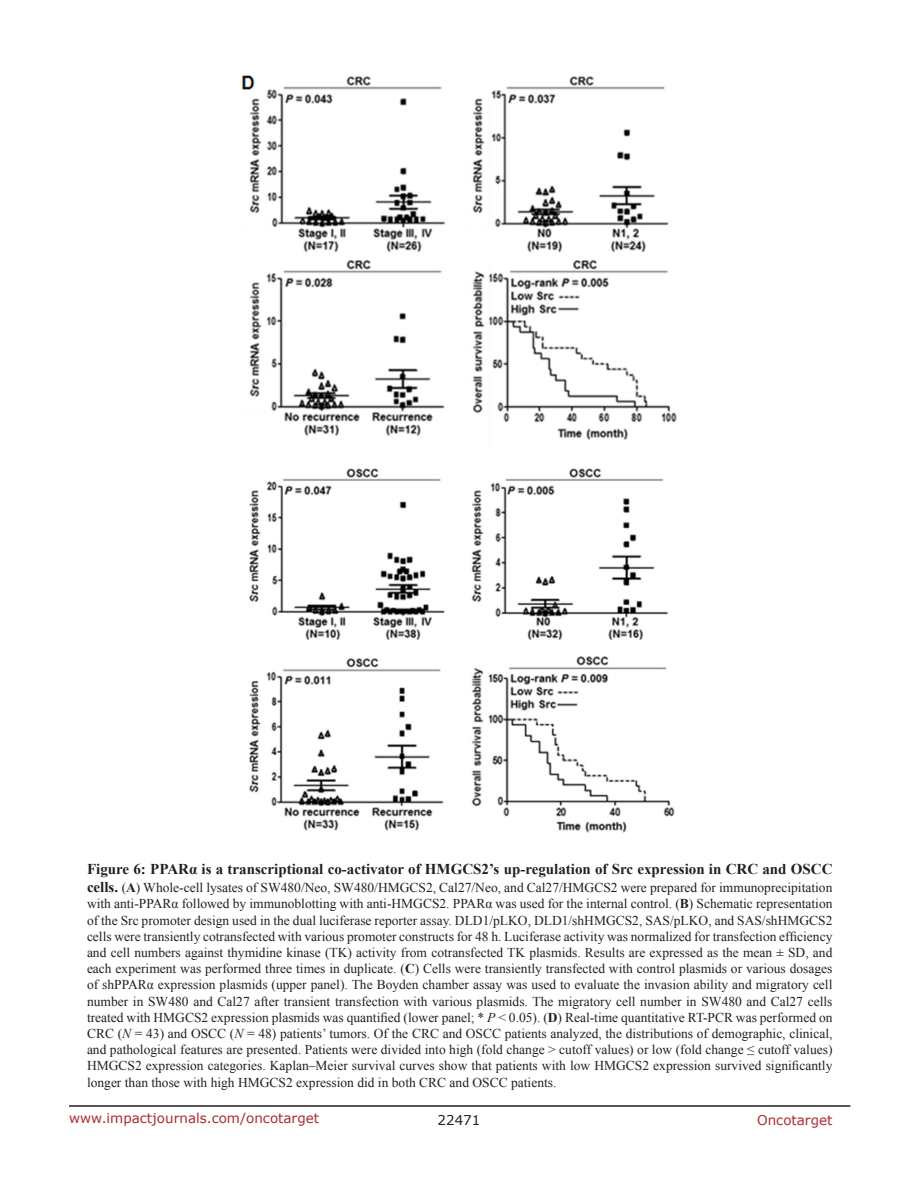
<style>
.page{position:relative;width:918px;height:1188px;background:#fff}
.page>*{position:absolute;margin:0;border:0;box-sizing:border-box;transform-origin:0 0}
.FigureText{font:700 15px "Times New Roman";color:#231f20}
.FigureText-2{font:13.5px/16.2px "Times New Roman";color:#231f20;text-align:justify}
.t1{font:13.5px "Verdana";color:#ac2b31}
.t2{font:13.5px "Verdana";color:#231f20}
.s1{font-weight:700;font-size:15px}
.s2{font-weight:700}
.s3{font-style:italic}
</style>
<div class="page">
<hr style="left:69px;top:1105px;width:781px;height:2px;background:#231f20">
<img style="left:243px;top:76px;width:434px;height:756px">
<p class="FigureText" style="left:87px;top:859px;width:747px">Figure 6: PPARα is a transcriptional co-activator of HMGCS2’s up-regulation of Src expression in CRC and OSCC</p>
<p class="FigureText-2" style="left:87px;top:879px;width:747px"><span class="s1">cells.</span> (<span class="s2">A</span>) Whole-cell lysates of SW480/Neo, SW480/HMGCS2, Cal27/Neo, and Cal27/HMGCS2 were prepared for immunoprecipitation with anti-PPARα followed by immunoblotting with anti-HMGCS2. PPARα was used for the internal control. (<span class="s2">B</span>) Schematic representation of the Src promoter design used in the dual luciferase reporter assay. DLD1/pLKO, DLD1/shHMGCS2, SAS/pLKO, and SAS/shHMGCS2 cells were transiently cotransfected with various promoter constructs for 48 h. Luciferase activity was normalized for transfection efficiency and cell numbers against thymidine kinase (TK) activity from cotransfected TK plasmids. Results are expressed as the mean ± SD, and each experiment was performed three times in duplicate. (<span class="s2">C</span>) Cells were transiently transfected with control plasmids or various dosages of shPPARα expression plasmids (upper panel). The Boyden chamber assay was used to evaluate the invasion ability and migratory cell number in SW480 and Cal27 after transient transfection with various plasmids. The migratory cell number in SW480 and Cal27 cells treated with HMGCS2 expression plasmids was quantified (lower panel; * <span class="s3">P</span> &lt; 0.05). (<span class="s2">D</span>) Real-time quantitative RT-PCR was performed on CRC (<span class="s3">N</span> = 43) and OSCC (<span class="s3">N</span> = 48) patients’ tumors. Of the CRC and OSCC patients analyzed, the distributions of demographic, clinical, and pathological features are presented. Patients were divided into high (fold change &gt; cutoff values) or low (fold change ≤ cutoff values)<br>HMGCS2 expression categories. Kaplan–Meier survival curves show that patients with low HMGCS2 expression survived significantly longer than those with high HMGCS2 expression did in both CRC and OSCC patients.</p>
<p class="t1" style="left:69px;top:1109px;width:252px">www.impactjournals.com/oncotarget</p>
<p class="t2" style="left:438px;top:1111px;width:44px">22471</p>
<p class="t1" style="left:757px;top:1111px;width:77px">Oncotarget</p>
</div>
